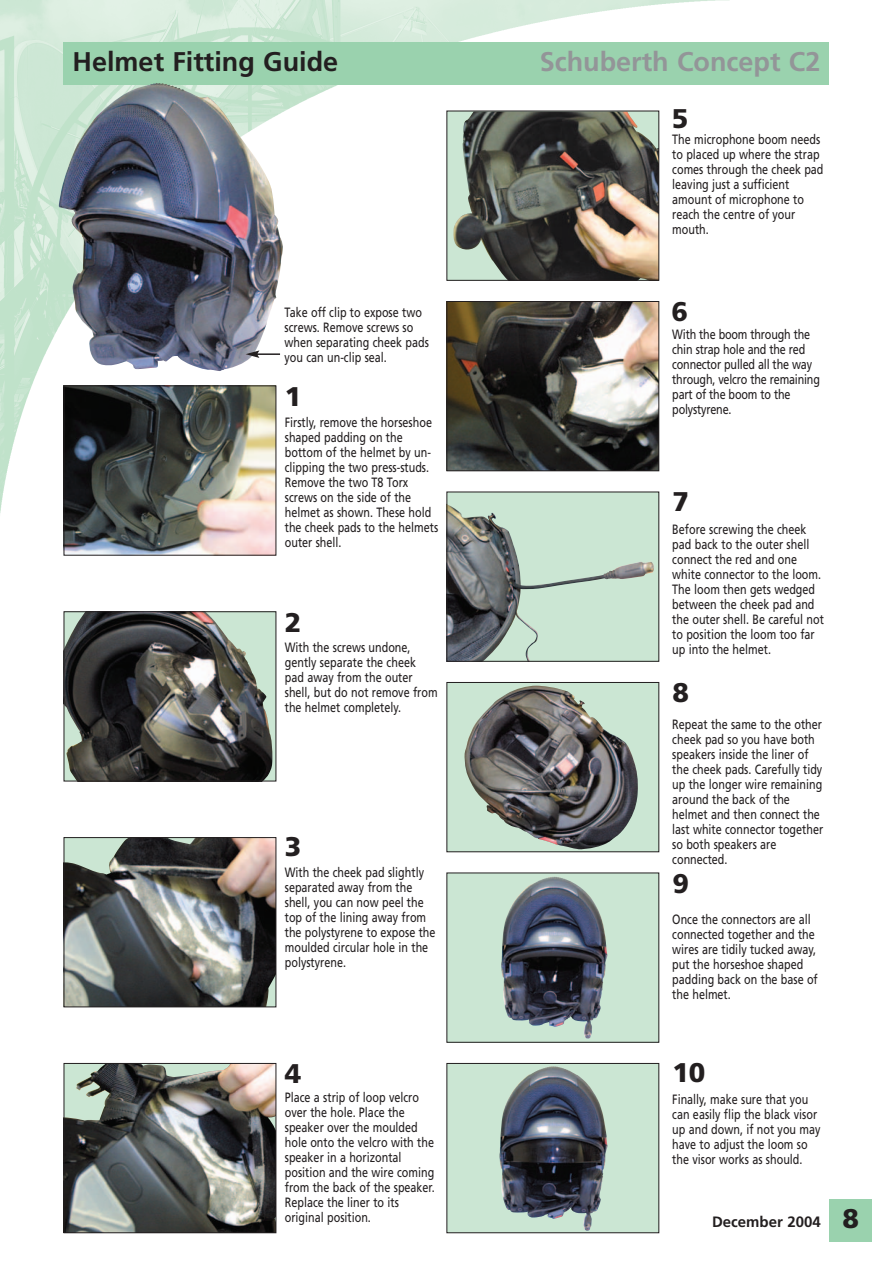
<style>
.page{position:relative;width:893px;height:1263px;background:#fff}
.page>*{position:absolute;margin:0;border:0;box-sizing:border-box;transform-origin:0 0}
.t1{font:700 27px "Frutiger";color:#231f20}
.t2{font:700 27px "Frutiger";color:#939598}
.t3{font:900 27px "Frutiger";color:#231f20}
.t4{font:700 15px "Frutiger";color:#231f20}
.t5{font:13.5px/15px "Frutiger";color:#231f20;scale:.8 1}
.s1{font-weight:900;font-size:27px}
</style>
<div class="page">
<img style="left:0;top:0;width:829px;height:628px">
<div style="left:64px;top:43px;width:765px;height:42px;background:#9ad2ae"></div>
<div style="left:829px;top:1199px;width:42px;height:43px;background:#9ad2ae"></div>
<img style="left:66px;top:388px;width:208px;height:166px">
<div style="left:64px;top:386px;width:212px;height:170px;border:1px solid #231f20"></div>
<img style="left:66px;top:613px;width:206px;height:166px">
<div style="left:64px;top:611px;width:212px;height:170px;border:1px solid #231f20"></div>
<img style="left:66px;top:839px;width:208px;height:166px">
<div style="left:64px;top:837px;width:212px;height:170px;border:1px solid #231f20"></div>
<img style="left:66px;top:1065px;width:208px;height:166px">
<div style="left:64px;top:1063px;width:212px;height:170px;border:1px solid #231f20"></div>
<div style="left:447px;top:111px;width:211px;height:169px;background:#cbe6d3"></div>
<img style="left:453px;top:113px;width:204px;height:166px">
<div style="left:446px;top:111px;width:213px;height:170px;border:1px solid #231f20"></div>
<img style="left:448px;top:303px;width:209px;height:166px">
<div style="left:446px;top:301px;width:213px;height:170px;border:1px solid #231f20"></div>
<div style="left:447px;top:492px;width:211px;height:169px;background:#cbe6d3"></div>
<img style="left:448px;top:505px;width:206px;height:155px">
<div style="left:446px;top:492px;width:213px;height:170px;border:1px solid #231f20"></div>
<div style="left:447px;top:682px;width:211px;height:170px;background:#cbe6d3"></div>
<img style="left:464px;top:686px;width:174px;height:163px">
<div style="left:446px;top:682px;width:213px;height:170px;border:1px solid #231f20"></div>
<div style="left:447px;top:873px;width:211px;height:169px;background:#cbe6d3"></div>
<img style="left:501px;top:877px;width:106px;height:162px">
<div style="left:447px;top:1063px;width:211px;height:170px;background:#cbe6d3"></div>
<img style="left:499px;top:1066px;width:108px;height:165px">
<div style="left:446px;top:1063px;width:213px;height:170px;border:1px solid #231f20"></div>
<img style="left:59px;top:83px;width:226px;height:289px">
<hr style="left:257px;top:353px;width:23px;height:2px;background:#231f20">
<svg style="left:245px;top:350px;width:14px;height:8px"></svg>
<h1 class="t1" style="left:73px;top:51px;width:267px">Helmet Fitting Guide</h1>
<h1 class="t2" style="left:539px;top:51px;width:282px">Schuberth Concept C2</h1>
<h1 class="t3" style="left:672px;top:108px;width:18px">5</h1>
<p class="t5" style="left:284px;top:305px;width:182px">Take off clip to expose two screws. Remove screws so when separating cheek pads you can un-clip seal.</p>
<h1 class="t3" style="left:285px;top:386px;width:18px">1</h1>
<p class="t5" style="left:285px;top:416px;width:193px">Firstly, remove the horseshoe shaped padding on the bottom of the helmet by un&shy;clipping the two press-studs.<br>Remove the two T8 Torx screws on the side of the helmet as shown. These hold the cheek pads to the helmets outer shell.</p>
<h1 class="t3" style="left:285px;top:612px;width:18px">2</h1>
<p class="t5" style="left:285px;top:641px;width:192px">With the screws undone, gently separate the cheek pad away from the outer shell, but do not remove from the helmet completely.</p>
<h1 class="t3" style="left:285px;top:836px;width:18px">3</h1>
<p class="t5" style="left:285px;top:866px;width:190px">With the cheek pad slightly separated away from the shell, you can now peel the top of the lining away from the polystyrene to expose the moulded circular hole in the polystyrene.</p>
<h1 class="t3" style="left:285px;top:1063px;width:18px">4</h1>
<p class="t5" style="left:285px;top:1091px;width:189px">Place a strip of loop velcro over the hole. Place the speaker over the moulded hole onto the velcro with the speaker in a horizontal position and the wire coming from the back of the speaker.<br>Replace the liner to its original position.</p>
<p class="t5" style="left:672px;top:133px;width:190px">The microphone boom needs to placed up where the strap comes through the cheek pad leaving just a sufficient amount of microphone to reach the centre of your mouth.</p>
<h1 class="t3" style="left:671px;top:301px;width:18px">6</h1>
<p class="t5" style="left:672px;top:328px;width:186px">With the boom through the chin strap hole and the red connector pulled all the way through, velcro the remaining part of the boom to the polystyrene.</p>
<h1 class="t3" style="left:672px;top:490px;width:18px">7</h1>
<p class="t5" style="left:672px;top:523px;width:191px">Before screwing the cheek pad back to the outer shell connect the red and one white connector to the loom.<br>The loom then gets wedged between the cheek pad and the outer shell. Be careful not to position the loom too far up into the helmet.</p>
<h1 class="t3" style="left:672px;top:681px;width:18px">8</h1>
<p class="t5" style="left:672px;top:718px;width:190px">Repeat the same to the other cheek pad so you have both speakers inside the liner of the cheek pads. Carefully tidy up the longer wire remaining around the back of the helmet and then connect the last white connector together so both speakers are connected.</p>
<h1 class="t3" style="left:672px;top:873px;width:18px">9</h1>
<p class="t5" style="left:672px;top:913px;width:183px">Once the connectors are all connected together and the wires are tidily tucked away, put the horseshoe shaped padding back on the base of the helmet.</p>
<h1 class="t3" style="left:672px;top:1062px;width:35px">10</h1>
<p class="t5" style="left:672px;top:1093px;width:187px">Finally, make sure that you can easily flip the black visor up and down, if not you may have to adjust the loom so the visor works as should.</p>
<p class="t4" style="left:712px;top:1216px;width:148px">December 2004 <span class="s1">8</span></p>
</div>
